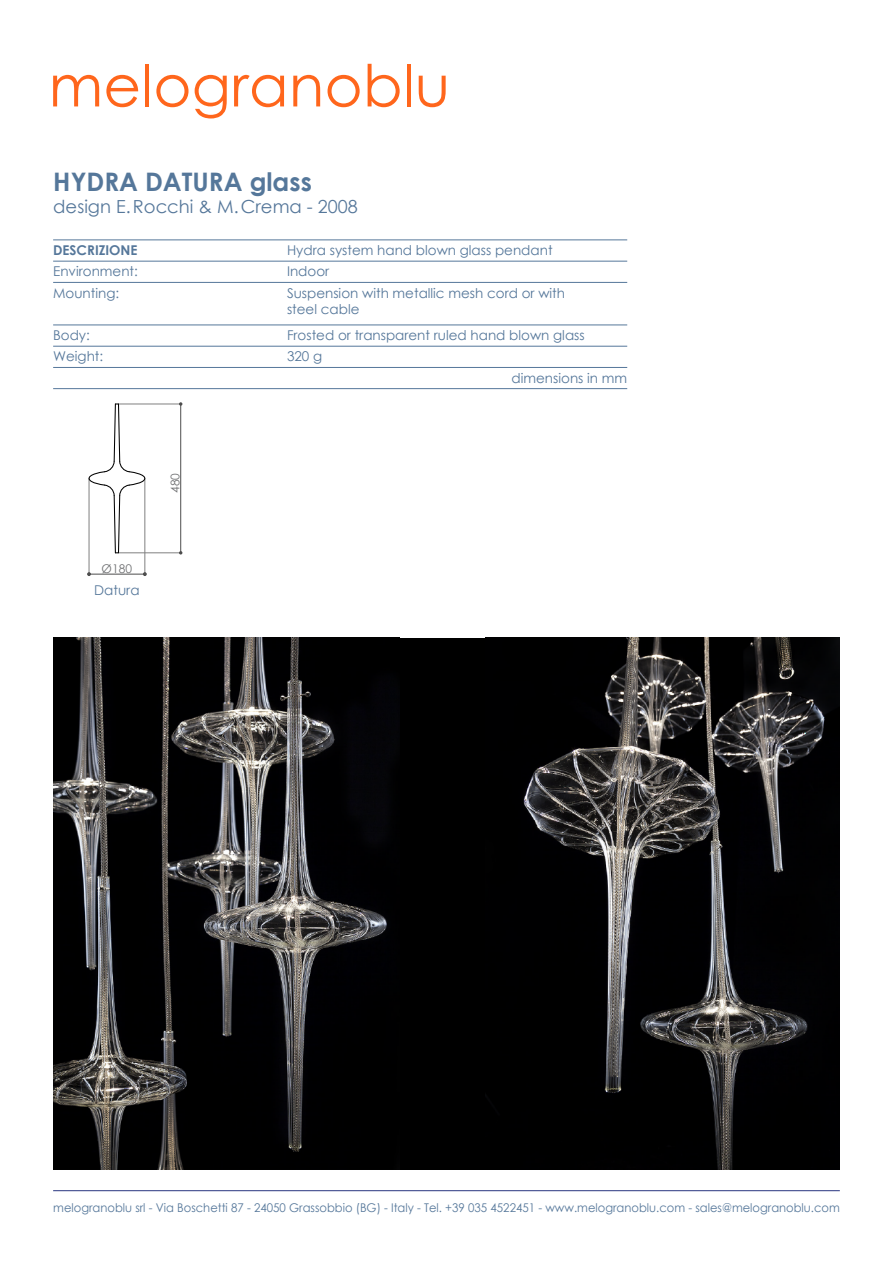
<style>
.page{position:relative;width:893px;height:1263px;background:#fff}
.page>*{position:absolute;margin:0;border:0;box-sizing:border-box;transform-origin:0 0}
.t1{font:700 25.5px "Century Gothic";color:#55779a}
.t2{font:18px "Century Gothic";color:#55779a}
.t3{font:13.5px/16.2px "Century Gothic";color:#55779a}
.t4{font:700 13.5px "Century Gothic";color:#55779a}
.t5{font:12px "Century Gothic";color:#55779a;scale:.96 1}
.t6{font:12px "Century Gothic";color:#707173}
</style>
<div class="page">
<div style="left:53px;top:638px;width:787px;height:531px;background:#000"></div>
<hr style="left:53px;top:1190px;width:787px;height:1px;background:#283580">
<hr style="left:53px;top:240px;width:574px;height:1px;background:#55779a">
<hr style="left:53px;top:261px;width:574px;height:1px;background:#55779a">
<hr style="left:53px;top:282px;width:574px;height:1px;background:#55779a">
<hr style="left:53px;top:325px;width:574px;height:1px;background:#55779a">
<hr style="left:53px;top:346px;width:574px;height:1px;background:#55779a">
<hr style="left:53px;top:367px;width:574px;height:1px;background:#55779a">
<hr style="left:53px;top:388px;width:574px;height:1px;background:#55779a">
<svg style="left:53px;top:75px;width:46px;height:31px"></svg>
<svg style="left:106px;top:75px;width:32px;height:32px"></svg>
<hr style="left:145px;top:64px;width:4px;height:42px;background:#ff661c">
<svg style="left:156px;top:75px;width:33px;height:32px"></svg>
<svg style="left:195px;top:75px;width:32px;height:43px"></svg>
<svg style="left:234px;top:75px;width:50px;height:32px"></svg>
<svg style="left:293px;top:75px;width:27px;height:31px"></svg>
<svg style="left:328px;top:75px;width:32px;height:32px"></svg>
<svg style="left:368px;top:64px;width:32px;height:43px"></svg>
<hr style="left:407px;top:64px;width:4px;height:42px;background:#ff661c">
<svg style="left:419px;top:76px;width:27px;height:31px"></svg>
<hr style="left:145px;top:478px;width:1px;height:96px;background:#808080">
<hr style="left:89px;top:478px;width:1px;height:96px;background:#808080">
<svg style="left:87px;top:572px;width:4px;height:4px"></svg>
<svg style="left:143px;top:572px;width:4px;height:4px"></svg>
<hr style="left:89px;top:574px;width:56px;height:1px;background:#4d4d4d">
<hr style="left:119px;top:404px;width:62px;height:1px;background:#808080">
<hr style="left:119px;top:553px;width:62px;height:1px;background:#808080">
<hr style="left:180px;top:404px;width:1px;height:149px;background:#4d4d4d">
<img style="left:53px;top:638px;width:345px;height:531px">
<img style="left:485px;top:638px;width:355px;height:531px">
<svg style="left:88px;top:403px;width:62px;height:151px"></svg>
<h1 class="t1" style="left:53px;top:163px;width:260px">HYDRA DATURA glass</h1>
<h2 class="t2" style="left:53px;top:194px;width:306px">design E. Rocchi &amp; M. Crema - 2008</h2>
<p class="t4" style="left:53px;top:240px;width:86px">DESCRIZIONE</p>
<p class="t3" style="left:53px;top:263px;width:86px">Environment:</p>
<p class="t3" style="left:287px;top:263px;width:44px">Indoor</p>
<p class="t3" style="left:287px;top:242px;width:267px">Hydra system hand blown glass pendant</p>
<p class="t3" style="left:53px;top:284px;width:68px">Mounting:</p>
<p class="t3" style="left:287px;top:284px;width:280px">Suspension with metallic mesh cord or with steel cable</p>
<p class="t3" style="left:53px;top:327px;width:38px">Body:</p>
<p class="t3" style="left:287px;top:327px;width:299px">Frosted or transparent ruled hand blown glass</p>
<p class="t3" style="left:53px;top:348px;width:52px">Weight:</p>
<p class="t3" style="left:287px;top:348px;width:37px">320 g</p>
<p class="t6" style="left:102px;top:560px;width:32px">Ø180</p>
<p class="t3" style="left:94px;top:582px;width:47px">Datura</p>
<p class="t6" style="left:167px;top:493px;width:21px;rotate:-90deg">480</p>
<p class="t3" style="left:512px;top:369px;width:117px">dimensions in mm</p>
<p class="t5" style="left:53px;top:1199px;width:821px">melogranoblu srl - Via Boschetti 87 - 24050 Grassobbio (BG) - Italy - Tel. +39 035 4522451 - www.melogranoblu.com - sales@melogranoblu.com</p>
</div>
